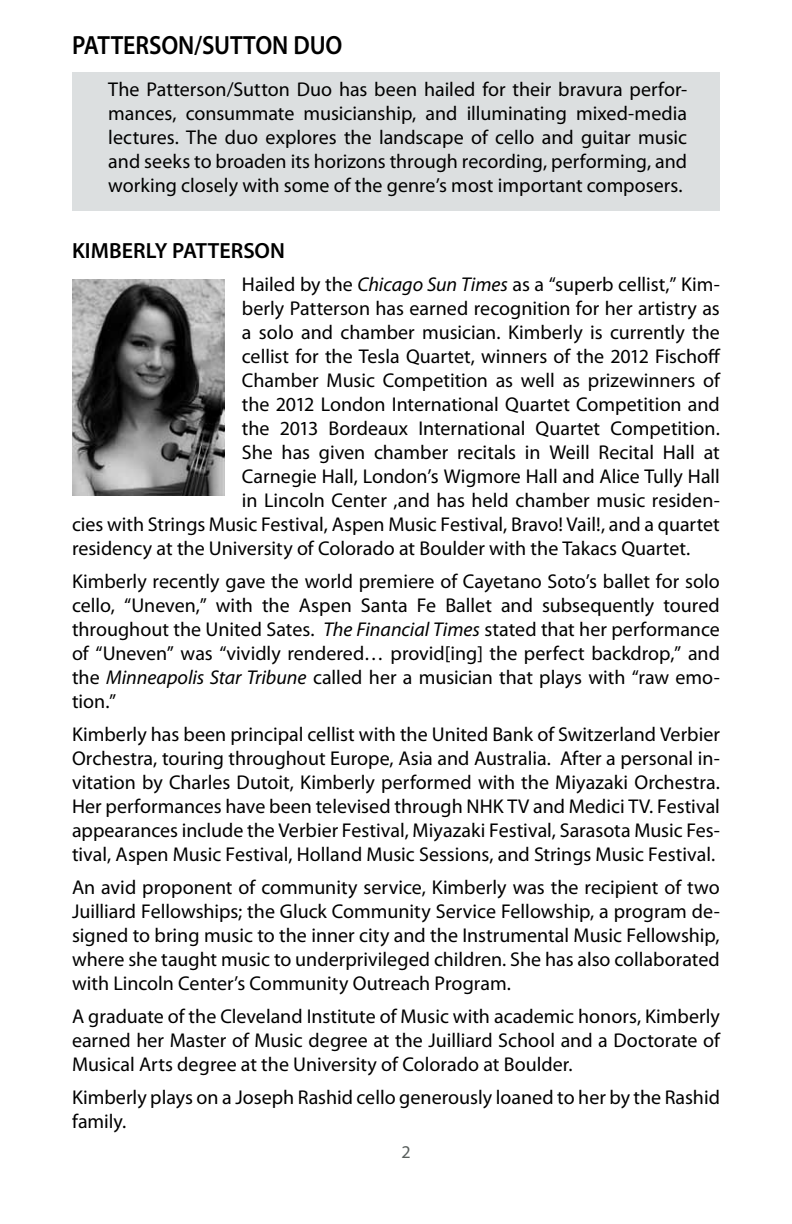
<style>
.page{position:relative;width:792px;height:1224px;background:#fff}
.page>*{position:absolute;margin:0;border:0;box-sizing:border-box;transform-origin:0 0}
.t1{font:600 26.4px "Myriad Pro";letter-spacing:-.005em;color:#000;scale:.91 1}
.t2{font:600 22px "Myriad Pro";color:#000}
.t3{font:20px/24px "Myriad Pro";color:#000;text-align:justify}
.t4{font:18px "Myriad Pro";color:#585e5c}
.s1{font-style:italic}
</style>
<div class="page">
<div style="left:72px;top:72px;width:648px;height:139px;background:#dcdfe0"></div>
<img style="left:72px;top:280px;width:152px;height:216px">
<h1 class="t1" style="left:72px;top:28px;width:299px">PATTERSON/SUTTON DUO</h1>
<p class="t3" style="left:108px;top:77px;width:580px">The Patterson/Sutton Duo has been hailed for their bravura perfor&shy;mances, consummate musicianship, and illuminating mixed-media lectures. The duo explores the landscape of cello and guitar music and seeks to broaden its horizons through recording, performing, and working closely with some of the genre’s most important composers.</p>
<p class="t2" style="left:72px;top:237px;width:215px">KIMBERLY PATTERSON</p>
<p class="t3" style="left:242px;top:272px;width:480px">Hailed by the <span class="s1">Chicago Sun Times</span> as a “superb cellist,” Kim-</p>
<p class="t3" style="left:242px;top:296px;width:479px">berly Patterson has earned recognition for her artistry as</p>
<p class="t3" style="left:242px;top:320px;width:479px">a solo and chamber musician. Kimberly is currently the</p>
<p class="t3" style="left:242px;top:344px;width:480px">cellist for the Tesla Quartet, winners of the 2012 Fischoff</p>
<p class="t3" style="left:242px;top:368px;width:479px">Chamber Music Competition as well as prizewinners of</p>
<p class="t3" style="left:242px;top:392px;width:479px">the 2012 London International Quartet Competition and</p>
<p class="t3" style="left:242px;top:416px;width:479px">the 2013 Bordeaux International Quartet Competition.</p>
<p class="t3" style="left:242px;top:440px;width:479px">She has given chamber recitals in Weill Recital Hall at</p>
<p class="t3" style="left:242px;top:464px;width:480px">Carnegie Hall, London’s Wigmore Hall and Alice Tully Hall</p>
<p class="t3" style="left:242px;top:488px;width:480px">in Lincoln Center ,and has held chamber music residen-</p>
<p class="t3" style="left:72px;top:512px;width:649px">cies with Strings Music Festival, Aspen Music Festival, Bravo! Vail!, and a quartet</p>
<p class="t3" style="left:72px;top:536px;width:620px">residency at the University of Colorado at Boulder with the Takacs Quartet.</p>
<p class="t3" style="left:72px;top:569px;width:650px">Kimberly recently gave the world premiere of Cayetano Soto’s ballet for solo cello, “Uneven,” with the Aspen Santa Fe Ballet and subsequently toured throughout the United Sates. <span class="s1">The Financial Times</span> stated that her performance of “Uneven” was “vividly rendered… provid[ing] the perfect backdrop,” and the <span class="s1">Minneapolis Star Tribune</span> called her a musician that plays with “raw emo&shy;tion.”</p>
<p class="t3" style="left:72px;top:722px;width:650px">Kimberly has been principal cellist with the United Bank of Switzerland Verbier Orchestra, touring throughout Europe, Asia and Australia. After a personal in&shy;vitation by Charles Dutoit, Kimberly performed with the Miyazaki Orchestra.<br>Her performances have been televised through NHK TV and Medici TV. Festival appearances include the Verbier Festival, Miyazaki Festival, Sarasota Music Fes&shy;tival, Aspen Music Festival, Holland Music Sessions, and Strings Music Festival.</p>
<p class="t3" style="left:72px;top:875px;width:649px">An avid proponent of community service, Kimberly was the recipient of two Juilliard Fellowships; the Gluck Community Service Fellowship, a program de&shy;signed to bring music to the inner city and the Instrumental Music Fellowship, where she taught music to underprivileged children. She has also collaborated with Lincoln Center’s Community Outreach Program.</p>
<p class="t3" style="left:72px;top:1004px;width:649px">A graduate of the Cleveland Institute of Music with academic honors, Kimberly earned her Master of Music degree at the Juilliard School and a Doctorate of Musical Arts degree at the University of Colorado at Boulder.</p>
<p class="t3" style="left:72px;top:1085px;width:649px">Kimberly plays on a Joseph Rashid cello generously loaned to her by the Rashid family.</p>
<p class="t4" style="left:401px;top:1140px;width:11px">2</p>
</div>
